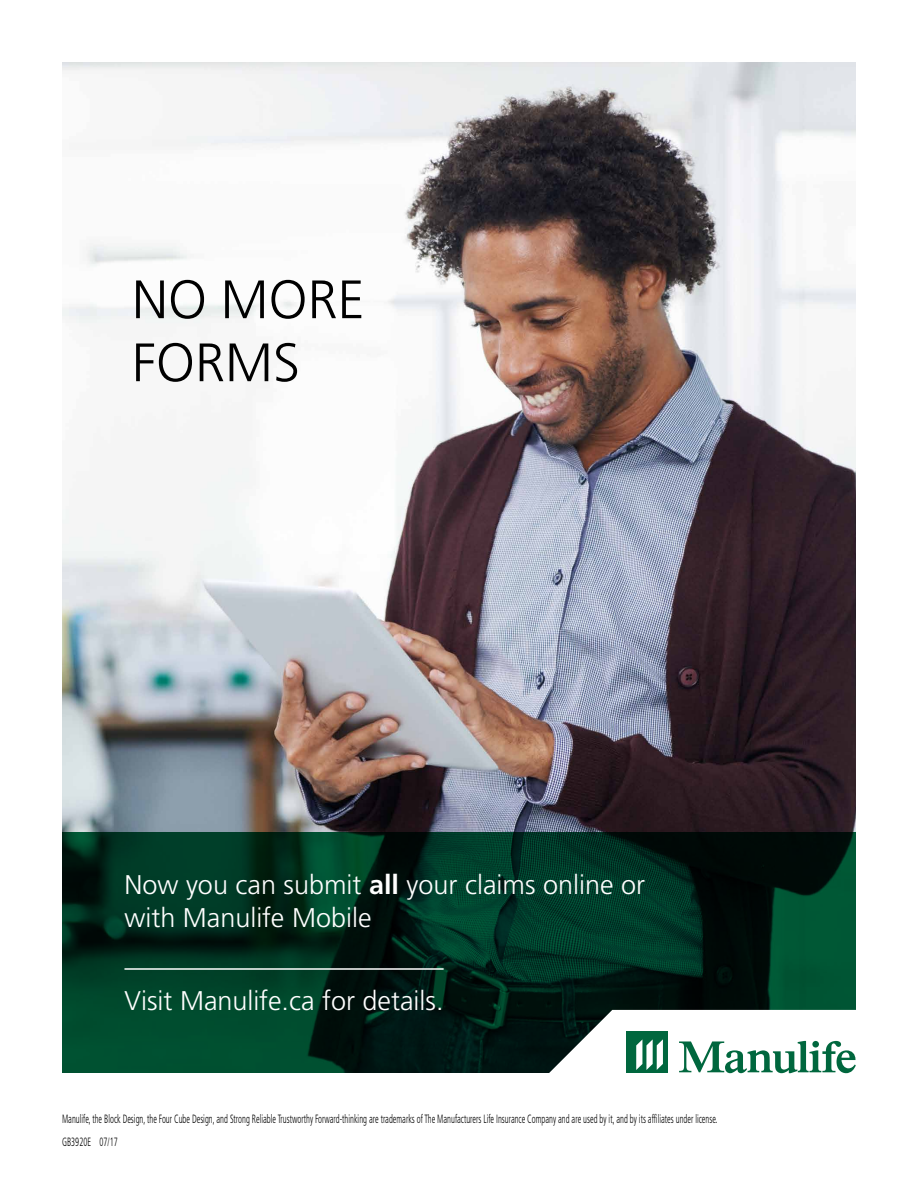
<style>
.page{position:relative;width:918px;height:1188px;background:#fff}
.page>*{position:absolute;margin:0;border:0;box-sizing:border-box;transform-origin:0 0}
.t1{font:300 54px/63px "Frutiger LT Pro";color:#000}
.t2{font:300 27px/33px "Frutiger LT Pro";color:#fff}
.t3{font:300 condensed 12px/23.5px "Frutiger LT Pro";color:#000;scale:.7 1}
.s1{font-weight:700}
</style>
<div class="page">
<img style="left:62px;top:62px;width:794px;height:770px">
<svg style="left:62px;top:832px;width:794px;height:240px;background:#002f1f"></svg>
<svg style="left:485px;top:1010px;width:371px;height:64px"></svg>
<svg style="left:679px;top:1041px;width:177px;height:32px"></svg>
<div style="left:626px;top:1031px;width:42px;height:41px;background:#00673e"></div>
<svg style="left:636px;top:1039px;width:27px;height:31px"></svg>
<hr style="left:124px;top:968px;width:320px;height:2px;background:#fff">
<h1 class="t1" style="left:132px;top:268px;width:234px">NO MORE<br>FORMS</h1>
<h2 class="t2" style="left:124px;top:868px;width:522px">Now you can submit <span class="s1">all</span> your claims online or with Manulife Mobile</h2>
<h2 class="t2" style="left:124px;top:984px;width:321px">Visit Manulife.ca for details.</h2>
<p class="t3" style="left:62px;top:1107px;width:938px">Manulife, the Block Design, the Four Cube Design, and Strong Reliable Trustworthy Forward-thinking are trademarks of The Manufacturers Life Insurance Company and are used by it, and by its affiliates under license.<br>GB3920E 07/17</p>
</div>
